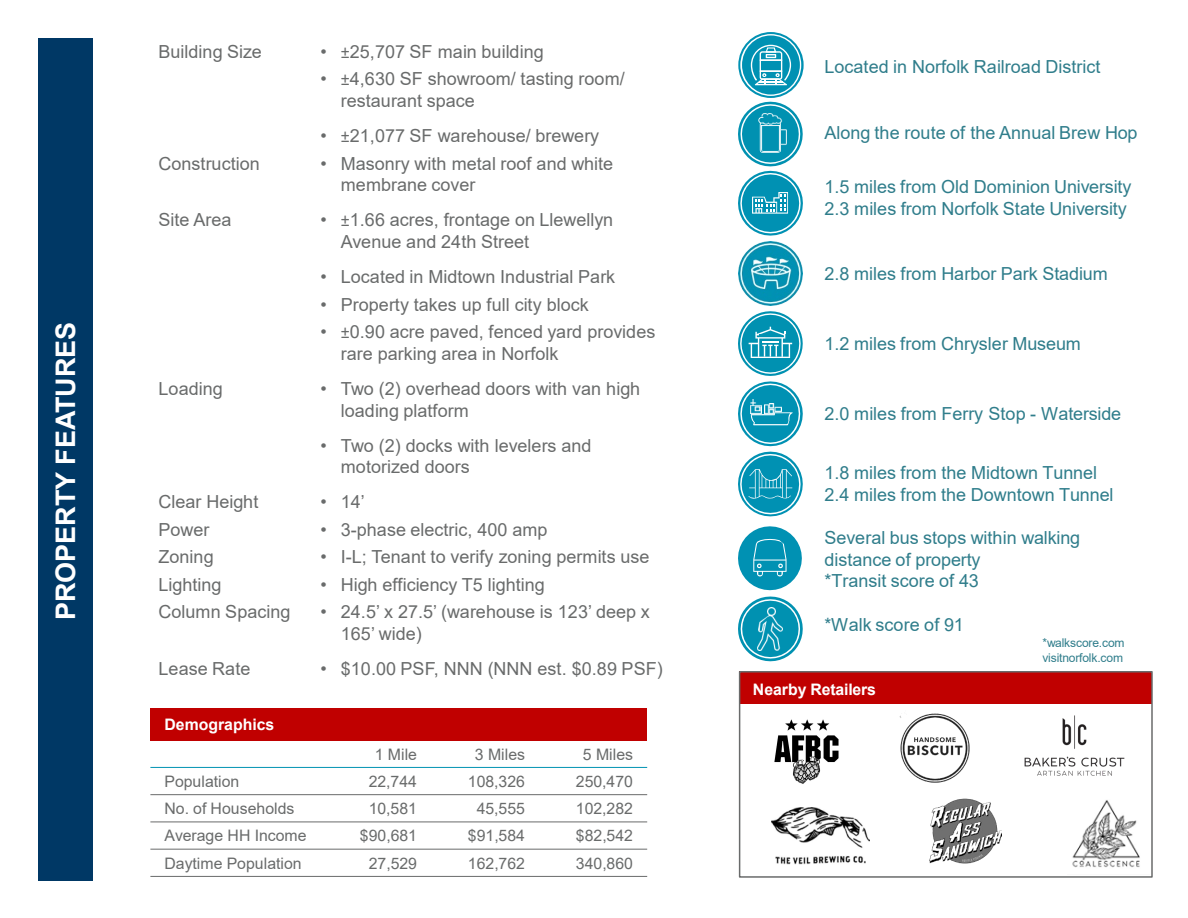
<style>
.page{position:relative;width:1188px;height:918px;background:#fff}
.page>*{position:absolute;margin:0;border:0;box-sizing:border-box;transform-origin:0 0}
.t1{font:700 27px "Arial";color:#fff}
.t2{font:18px/21.6px "Arial";letter-spacing:.005em;color:#696b6b}
.t3{font:18px/21.6px "Arial";color:#2f7d8b}
.t4{font:15.9px "Arial";color:#696b6b}
.t5{font:700 15.9px "Arial";letter-spacing:-.005em;color:#fff}
.t6{font:12px/14.4px "Arial";letter-spacing:-.015em;color:#2f7d8b}
.s1{font-family:"Calibri"}
</style>
<div class="page">
<div style="left:38px;top:38px;width:55px;height:842px;background:#003865"></div>
<svg style="left:738px;top:526px;width:64px;height:64px"></svg>
<img style="left:738px;top:241px;width:65px;height:65px">
<svg style="left:738px;top:102px;width:65px;height:134px"></svg>
<img style="left:761px;top:113px;width:25px;height:39px">
<img style="left:762px;top:125px;width:17px;height:26px">
<svg style="left:738px;top:311px;width:65px;height:135px"></svg>
<img style="left:764px;top:404px;width:18px;height:10px">
<img style="left:751px;top:399px;width:11px;height:15px">
<svg style="left:738px;top:452px;width:65px;height:64px"></svg>
<svg style="left:738px;top:597px;width:65px;height:64px"></svg>
<div style="left:150px;top:708px;width:497px;height:32px;background:#c00000"></div>
<hr style="left:150px;top:767px;width:497px;height:1px;background:#0093b2">
<hr style="left:150px;top:794px;width:497px;height:1px;background:#696b6b">
<hr style="left:150px;top:822px;width:497px;height:1px;background:#696b6b">
<hr style="left:150px;top:849px;width:497px;height:1px;background:#696b6b">
<hr style="left:150px;top:876px;width:497px;height:1px;background:#696b6b">
<div style="left:740px;top:672px;width:412px;height:32px;background:#c00000"></div>
<img style="left:771px;top:807px;width:98px;height:58px">
<img style="left:1072px;top:800px;width:68px;height:68px">
<div style="left:739px;top:671px;width:414px;height:207px;border:2px solid #696b6b"></div>
<img style="left:1024px;top:715px;width:101px;height:61px">
<img style="left:774px;top:719px;width:65px;height:65px">
<svg style="left:738px;top:32px;width:66px;height:66px"></svg>
<svg style="left:740px;top:34px;width:61px;height:62px"></svg>
<img style="left:899px;top:713px;width:71px;height:70px">
<img style="left:929px;top:798px;width:73px;height:66px">
<p class="t1" style="left:47px;top:620px;width:300px;rotate:-90deg">PROPERTY FEATURES</p>
<p class="t2" style="left:159px;top:41px;width:105px">Building Size</p>
<p class="t2" style="left:320px;top:40px;width:225px">• <span class="s1">±</span>25,707 SF main building</p>
<p class="t2" style="left:341px;top:68px;width:286px;line-height:22.2px;text-indent:-20px">• <span class="s1">±</span>4,630 SF showroom/ tasting room/ restaurant space</p>
<p class="t2" style="left:320px;top:124px;width:280px">• <span class="s1">±</span>21,077 SF warehouse/ brewery</p>
<p class="t2" style="left:159px;top:152px;width:103px">Construction</p>
<p class="t2" style="left:341px;top:152px;width:274px;text-indent:-20px">• Masonry with metal roof and white membrane cover</p>
<p class="t2" style="left:159px;top:209px;width:75px">Site Area</p>
<p class="t2" style="left:341px;top:208px;width:274px;line-height:22.2px;text-indent:-20px">• <span class="s1">±</span>1.66 acres, frontage on Llewellyn<br>Avenue and 24th Street</p>
<p class="t2" style="left:320px;top:265px;width:296px">• Located in Midtown Industrial Park</p>
<p class="t2" style="left:320px;top:293px;width:270px">• Property takes up full city block</p>
<p class="t2" style="left:341px;top:321px;width:316px;line-height:22.2px;text-indent:-20px">• <span class="s1">±</span>0.90 acre paved, fenced yard provides rare parking area in Norfolk</p>
<p class="t2" style="left:159px;top:378px;width:66px">Loading</p>
<p class="t2" style="left:341px;top:378px;width:301px;text-indent:-20px">• Two (2) overhead doors with van high loading platform</p>
<p class="t2" style="left:341px;top:435px;width:252px;text-indent:-20px">• Two (2) docks with levelers and motorized doors</p>
<p class="t2" style="left:159px;top:491px;width:101px">Clear Height</p>
<p class="t2" style="left:320px;top:491px;width:46px">• 14’</p>
<p class="t2" style="left:159px;top:519px;width:52px">Power</p>
<p class="t2" style="left:320px;top:519px;width:229px">• 3-phase electric, 400 amp</p>
<p class="t2" style="left:159px;top:546px;width:57px">Zoning</p>
<p class="t2" style="left:320px;top:546px;width:330px">• I-L; Tenant to verify zoning permits use</p>
<p class="t2" style="left:159px;top:574px;width:65px">Lighting</p>
<p class="t2" style="left:320px;top:574px;width:226px">• High efficiency T5 lighting</p>
<p class="t2" style="left:159px;top:601px;width:134px">Column Spacing</p>
<p class="t2" style="left:341px;top:601px;width:311px;text-indent:-20px">• 24.5’ x 27.5’ (warehouse is 123’ deep x<br>165’ wide)</p>
<p class="t2" style="left:159px;top:658px;width:93px">Lease Rate</p>
<p class="t2" style="left:320px;top:658px;width:344px">• $10.00 PSF, NNN (NNN est. $0.89 PSF)</p>
<p class="t5" style="left:164px;top:713px;width:111px">Demographics</p>
<p class="t4" style="left:375px;top:743px;width:44px">1 Mile</p>
<p class="t4" style="left:475px;top:743px;width:52px">3 Miles</p>
<p class="t4" style="left:583px;top:743px;width:52px">5 Miles</p>
<p class="t4" style="left:164px;top:770px;width:77px">Population</p>
<p class="t4" style="left:369px;top:770px;width:50px">22,744</p>
<p class="t4" style="left:468px;top:770px;width:59px">108,326</p>
<p class="t4" style="left:576px;top:770px;width:59px">250,470</p>
<p class="t4" style="left:164px;top:798px;width:132px">No. of Households</p>
<p class="t4" style="left:369px;top:798px;width:50px">10,581</p>
<p class="t4" style="left:477px;top:798px;width:50px">45,555</p>
<p class="t4" style="left:576px;top:798px;width:59px">102,282</p>
<p class="t4" style="left:164px;top:825px;width:144px">Average HH Income</p>
<p class="t4" style="left:360px;top:825px;width:59px">$90,681</p>
<p class="t4" style="left:468px;top:825px;width:59px">$91,584</p>
<p class="t4" style="left:576px;top:825px;width:59px">$82,542</p>
<p class="t4" style="left:164px;top:852px;width:139px">Daytime Population</p>
<p class="t4" style="left:369px;top:852px;width:50px">27,529</p>
<p class="t4" style="left:468px;top:852px;width:59px">162,762</p>
<p class="t4" style="left:576px;top:852px;width:59px">340,860</p>
<p class="t3" style="left:824px;top:56px;width:278px">Located in Norfolk Railroad District</p>
<p class="t3" style="left:824px;top:122px;width:315px">Along the route of the Annual Brew Hop</p>
<p class="t3" style="left:824px;top:176px;width:309px">1.5 miles from Old Dominion University</p>
<p class="t3" style="left:824px;top:197px;width:304px">2.3 miles from Norfolk State University</p>
<p class="t3" style="left:824px;top:262px;width:285px">2.8 miles from Harbor Park Stadium</p>
<p class="t3" style="left:824px;top:332px;width:258px">1.2 miles from Chrysler Museum</p>
<p class="t3" style="left:824px;top:403px;width:298px">2.0 miles from Ferry Stop - Waterside</p>
<p class="t3" style="left:824px;top:462px;width:274px">1.8 miles from the Midtown Tunnel</p>
<p class="t3" style="left:824px;top:484px;width:291px">2.4 miles from the Downtown Tunnel</p>
<p class="t3" style="left:824px;top:527px;width:257px">Several bus stops within walking distance of property</p>
<p class="t3" style="left:824px;top:570px;width:156px">*Transit score of 43</p>
<p class="t3" style="left:824px;top:613px;width:141px">*Walk score of 91</p>
<p class="t5" style="left:753px;top:678px;width:125px">Nearby Retailers</p>
<p class="t6" style="left:1043px;top:636px;width:84px">*walkscore.com visitnorfolk.com</p>
</div>
